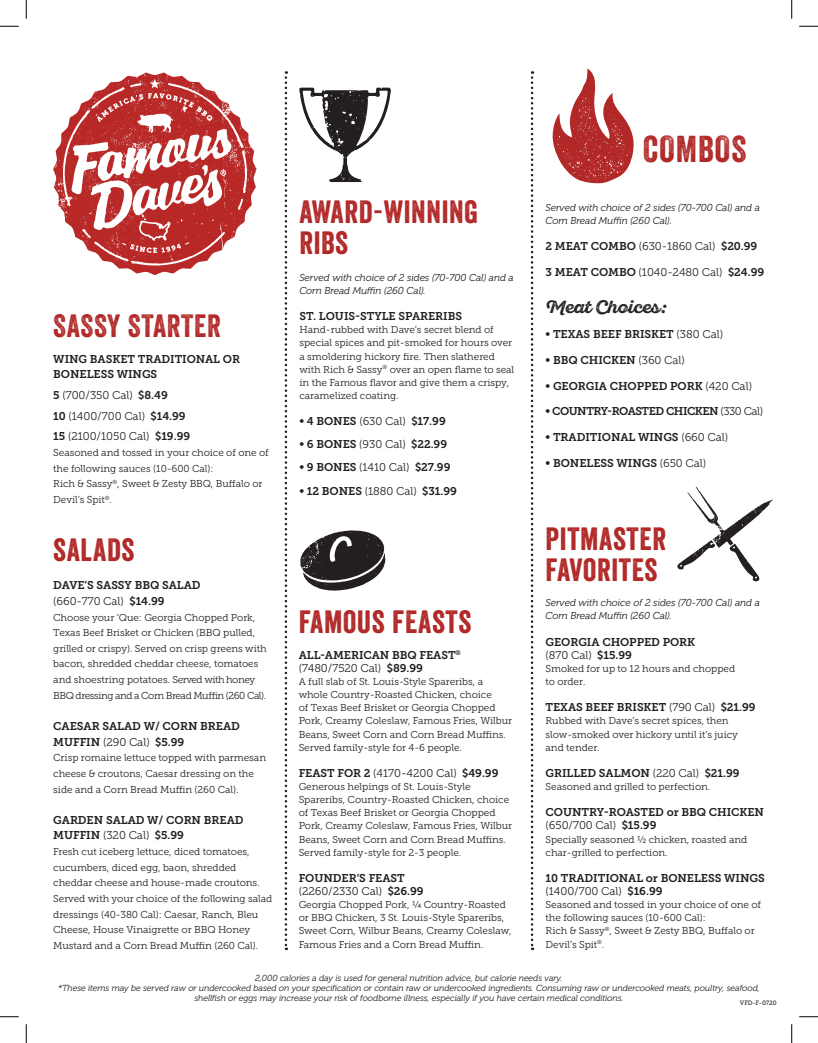
<style>
.page{position:relative;width:818px;height:1043px;background:#fff}
.page>*{position:absolute;margin:0;border:0;box-sizing:border-box;transform-origin:0 0}
.t1{font:36.25px "Veneer";letter-spacing:.035em;color:#b12827}
.Body{font:31.25px "Veneer";letter-spacing:.02em;color:#b12827}
.Body-2{font:17.5px "Sant Elia Rough Bold Two";letter-spacing:-.005em;color:#231f20}
.Body-3{font:11.25px/15.6px "Museo Slab 700";letter-spacing:-.005em;color:#231f20}
.Body-4{font:11.25px "Museo Slab 300";letter-spacing:-.005em;color:#231f20}
.Body-5{font:11.25px "Museo Slab 700";letter-spacing:-.045em;color:#231f20}
.Body-6{font:10px/13.1px "Museo Slab 300";letter-spacing:-.005em;color:#231f20}
.Body-7{font:italic 10px/13.1px "Museo 300";letter-spacing:-.005em;color:#231f20}
.Body-8{font:italic 8.75px/10px "Museo 300";letter-spacing:-.005em;color:#231f20;text-align:center}
.Body-9{font:6.25px "Museo Slab 500";letter-spacing:-.005em;color:#231f20}
.s1{font-family:"Museo Slab 700"}
.s2{font-family:"Museo Slab 300"}
.s3{font-family:"Sant Elia Rough Two";font-size:27.5px}
</style>
<div class="page">
<svg style="left:53px;top:72px;width:203px;height:202px"></svg>
<svg style="left:106px;top:155px;width:9px;height:19px"></svg>
<svg style="left:169px;top:145px;width:12px;height:18px"></svg>
<svg style="left:141px;top:189px;width:9px;height:20px"></svg>
<svg style="left:207px;top:181px;width:6px;height:17px"></svg>
<svg style="left:190px;top:178px;width:8px;height:13px"></svg>
<svg style="left:104px;top:181px;width:20px;height:42px"></svg>
<svg style="left:66px;top:197px;width:6px;height:5px"></svg>
<svg style="left:72px;top:133px;width:3px;height:7px"></svg>
<svg style="left:221px;top:171px;width:4px;height:4px"></svg>
<svg style="left:167px;top:95px;width:9px;height:4px"></svg>
<svg style="left:99px;top:113px;width:8px;height:6px"></svg>
<svg style="left:167px;top:245px;width:12px;height:4px"></svg>
<svg style="left:141px;top:215px;width:27px;height:23px"></svg>
<svg style="left:224px;top:102px;width:7px;height:18px"></svg>
<svg style="left:196px;top:108px;width:15px;height:11px"></svg>
<svg style="left:133px;top:144px;width:16px;height:17px"></svg>
<svg style="left:216px;top:140px;width:21px;height:22px"></svg>
<svg style="left:187px;top:84px;width:7px;height:5px"></svg>
<svg style="left:284px;top:71px;width:3px;height:879px"></svg>
<svg style="left:530px;top:71px;width:3px;height:879px"></svg>
<svg style="left:552px;top:68px;width:82px;height:116px"></svg>
<svg style="left:299px;top:87px;width:92px;height:95px"></svg>
<svg style="left:300px;top:530px;width:85px;height:61px"></svg>
<svg style="left:677px;top:486px;width:96px;height:95px"></svg>
<svg style="left:0;top:25px;width:19px;height:2px"></svg>
<svg style="left:799px;top:25px;width:18px;height:2px"></svg>
<svg style="left:0;top:1016px;width:19px;height:1px"></svg>
<svg style="left:799px;top:1016px;width:18px;height:1px"></svg>
<svg style="left:25px;top:0;width:2px;height:19px"></svg>
<svg style="left:25px;top:1024px;width:2px;height:18px"></svg>
<svg style="left:791px;top:0;width:1px;height:19px"></svg>
<svg style="left:791px;top:1024px;width:1px;height:18px"></svg>
<p class="Body" style="left:53px;top:307px;width:169px">SASSY STARTER</p>
<p class="Body-3" style="left:53px;top:351px;width:188px">WING BASKET TRADITIONAL OR<br>BONELESS WINGS</p>
<p class="Body-4" style="left:53px;top:389px;width:116px"><span class="s1">5</span> (700/350 Cal) <span class="s1">$8.49</span></p>
<p class="Body-4" style="left:53px;top:409px;width:134px"><span class="s1">10</span> (1400/700 Cal) <span class="s1">$14.99</span></p>
<p class="Body-4" style="left:53px;top:430px;width:138px"><span class="s1">15</span> (2100/1050 Cal) <span class="s1">$19.99</span></p>
<p class="Body-6" style="left:53px;top:445px;width:217px;line-height:15.6px">Seasoned and tossed in your choice of one of the following sauces (10-600 Cal):<br>Rich &amp; Sassy<sup>®</sup>, Sweet &amp; Zesty BBQ, Buffalo or Devil’s Spit<sup>®</sup>.</p>
<p class="Body" style="left:53px;top:531px;width:82px">SALADS</p>
<p class="Body-3" style="left:53px;top:577px;width:149px">DAVE’S SASSY BBQ SALAD</p>
<p class="Body-4" style="left:53px;top:595px;width:113px">(660-770 Cal) <span class="s1">$14.99</span></p>
<p class="Body-6" style="left:53px;top:609px;width:215px;line-height:15.6px">Choose your ‘Que: Georgia Chopped Pork, Texas Beef Brisket or Chicken (BBQ pulled, grilled or crispy). Served on crisp greens with bacon, shredded cheddar cheese, tomatoes and shoestring potatoes. Served with honey BBQ dressing and a Corn Bread Muffin (260 Cal).</p>
<p class="Body-3" style="left:53px;top:718px;width:188px">CAESAR SALAD W/ CORN BREAD<br>MUFFIN <span class="s2">(290 Cal)</span> $5.99</p>
<p class="Body-6" style="left:53px;top:750px;width:214px;line-height:15.6px">Crisp romaine lettuce topped with parmesan cheese &amp; croutons, Caesar dressing on the side and a Corn Bread Muffin (260 Cal).</p>
<p class="Body-3" style="left:53px;top:812px;width:192px">GARDEN SALAD W/ CORN BREAD<br>MUFFIN <span class="s2">(320 Cal)</span> $5.99</p>
<p class="Body-6" style="left:53px;top:843px;width:221px;line-height:15.6px">Fresh cut iceberg lettuce, diced tomatoes, cucumbers, diced egg, baon, shredded cheddar cheese and house-made croutons.<br>Served with your choice of the following salad dressings (40-380 Cal): Caesar, Ranch, Bleu Cheese, House Vinaigrette or BBQ Honey Mustard and a Corn Bread Muffin (260 Cal).</p>
<p class="Body" style="left:299px;top:193px;width:180px">AWARD-WINNING</p>
<p class="Body" style="left:299px;top:224px;width:50px">RIBS</p>
<p class="Body-7" style="left:299px;top:271px;width:216px">Served with choice of 2 sides (70-700 Cal) and a<br>Corn Bread Muffin (260 Cal).</p>
<p class="Body-3" style="left:299px;top:308px;width:164px">ST. LOUIS-STYLE SPARERIBS</p>
<p class="Body-6" style="left:299px;top:323px;width:216px">Hand-rubbed with Dave’s secret blend of special spices and pit-smoked for hours over a smoldering hickory fire. Then slathered with Rich &amp; Sassy<sup>®</sup> over an open flame to seal in the Famous flavor and give them a crispy, caramelized coating.</p>
<p class="Body-3" style="left:299px;top:413px;width:148px">• 4 BONES <span class="s2">(630 Cal)</span> $17.99</p>
<p class="Body-3" style="left:299px;top:436px;width:149px">• 6 BONES <span class="s2">(930 Cal)</span> $22.99</p>
<p class="Body-3" style="left:299px;top:460px;width:153px">• 9 BONES <span class="s2">(1410 Cal)</span> $27.99</p>
<p class="Body-3" style="left:299px;top:483px;width:159px">• 12 BONES <span class="s2">(1880 Cal)</span> $31.99</p>
<p class="Body" style="left:298px;top:602px;width:174px">FAMOUS FEASTS</p>
<p class="Body-3" style="left:298px;top:647px;width:164px">ALL-AMERICAN BBQ FEAST<sup>®</sup></p>
<p class="Body-4" style="left:298px;top:661px;width:126px">(7480/7520 Cal) <span class="s1">$89.99</span></p>
<p class="Body-6" style="left:298px;top:675px;width:215px">A full slab of St. Louis-Style Spareribs, a whole Country-Roasted Chicken, choice<br>of Texas Beef Brisket or Georgia Chopped Pork, Creamy Coleslaw, Famous Fries, Wilbur Beans, Sweet Corn and Corn Bread Muffins.<br>Served family-style for 4-6 people.</p>
<p class="Body-3" style="left:298px;top:765px;width:201px">FEAST FOR 2 <span class="s2">(4170-4200 Cal)</span> $49.99</p>
<p class="Body-6" style="left:298px;top:780px;width:215px">Generous helpings of St. Louis-Style Spareribs, Country-Roasted Chicken, choice of Texas Beef Brisket or Georgia Chopped Pork, Creamy Coleslaw, Famous Fries, Wilbur Beans, Sweet Corn and Corn Bread Muffins.<br>Served family-style for 2-3 people.</p>
<p class="Body-3" style="left:298px;top:870px;width:108px">FOUNDER’S FEAST</p>
<p class="Body-4" style="left:298px;top:885px;width:127px">(2260/2330 Cal) <span class="s1">$26.99</span></p>
<p class="Body-6" style="left:298px;top:898px;width:214px">Georgia Chopped Pork, ¼ Country-Roasted or BBQ Chicken, 3 St. Louis-Style Spareribs, Sweet Corn, Wilbur Beans, Creamy Coleslaw, Famous Fries and a Corn Bread Muffin.</p>
<p class="t1" style="left:563px;top:127px;width:185px"><span class="s3">‘Que</span> COMBOS</p>
<p class="Body-7" style="left:545px;top:201px;width:216px">Served with choice of 2 sides (70-700 Cal) and a<br>Corn Bread Muffin (260 Cal).</p>
<p class="Body-3" style="left:545px;top:238px;width:213px">2 MEAT COMBO <span class="s2">(630-1860 Cal)</span> $20.99</p>
<p class="Body-3" style="left:545px;top:265px;width:220px">3 MEAT COMBO <span class="s2">(1040-2480 Cal)</span> $24.99</p>
<p class="Body-2" style="left:545px;top:296px;width:123px">Meat Choices:</p>
<p class="Body-3" style="left:545px;top:327px;width:179px">• TEXAS BEEF BRISKET <span class="s2">(380 Cal)</span></p>
<p class="Body-3" style="left:545px;top:352px;width:141px">• BBQ CHICKEN <span class="s2">(360 Cal)</span></p>
<p class="Body-3" style="left:545px;top:378px;width:208px">• GEORGIA CHOPPED PORK <span class="s2">(420 Cal)</span></p>
<p class="Body-5" style="left:545px;top:405px;width:219px">• COUNTRY-ROASTED CHICKEN <span class="s2">(330 Cal)</span></p>
<p class="Body-3" style="left:545px;top:429px;width:184px">• TRADITIONAL WINGS <span class="s2">(660 Cal)</span></p>
<p class="Body-3" style="left:545px;top:455px;width:162px">• BONELESS WINGS <span class="s2">(650 Cal)</span></p>
<p class="Body" style="left:545px;top:520px;width:122px">PITMASTER</p>
<p class="Body" style="left:545px;top:551px;width:113px">FAVORITES</p>
<p class="Body-7" style="left:545px;top:596px;width:216px">Served with choice of 2 sides (70-700 Cal) and a<br>Corn Bread Muffin (260 Cal).</p>
<p class="Body-3" style="left:545px;top:634px;width:151px">GEORGIA CHOPPED PORK</p>
<p class="Body-4" style="left:545px;top:648px;width:88px">(870 Cal) <span class="s1">$15.99</span></p>
<p class="Body-6" style="left:545px;top:662px;width:191px">Smoked for up to 12 hours and chopped to order.</p>
<p class="Body-3" style="left:545px;top:699px;width:212px">TEXAS BEEF BRISKET <span class="s2">(790 Cal)</span> $21.99</p>
<p class="Body-6" style="left:545px;top:714px;width:194px">Rubbed with Dave’s secret spices, then slow-smoked over hickory until it’s juicy and tender.</p>
<p class="Body-3" style="left:545px;top:765px;width:196px">GRILLED SALMON <span class="s2">(220 Cal)</span> $21.99</p>
<p class="Body-6" style="left:545px;top:780px;width:166px">Seasoned and grilled to perfection.</p>
<p class="Body-3" style="left:545px;top:806px;width:220px;line-height:13.1px">COUNTRY-ROASTED or BBQ CHICKEN <span class="s2">(650/700 Cal)</span> $15.99</p>
<p class="Body-6" style="left:545px;top:832px;width:203px">Specially seasoned ½ chicken, roasted and char-grilled to perfection.</p>
<p class="Body-3" style="left:545px;top:871px;width:221px;line-height:13.1px">10 TRADITIONAL or BONELESS WINGS <span class="s2">(1400/700 Cal)</span> $16.99</p>
<p class="Body-6" style="left:545px;top:898px;width:217px">Seasoned and tossed in your choice of one of the following sauces (10-600 Cal):</p>
<p class="Body-6" style="left:545px;top:924px;width:211px">Rich &amp; Sassy<sup>®</sup>, Sweet &amp; Zesty BBQ, Buffalo or<br>Devil’s Spit<sup>®</sup>.</p>
<p class="Body-8" style="left:255px;top:973px;width:309px">2,000 calories a day is used for general nutrition advice, but calorie needs vary.</p>
<p class="Body-8" style="left:58px;top:983px;width:703px">*These items may be served raw or undercooked based on your specification or contain raw or undercooked ingredients. Consuming raw or undercooked meats, poultry, seafood, shellfish or eggs may increase your risk of foodborne illness, especially if you have certain medical conditions.</p>
<p class="Body-9" style="left:740px;top:999px;width:38px">VFD-F-0720</p>
</div>
